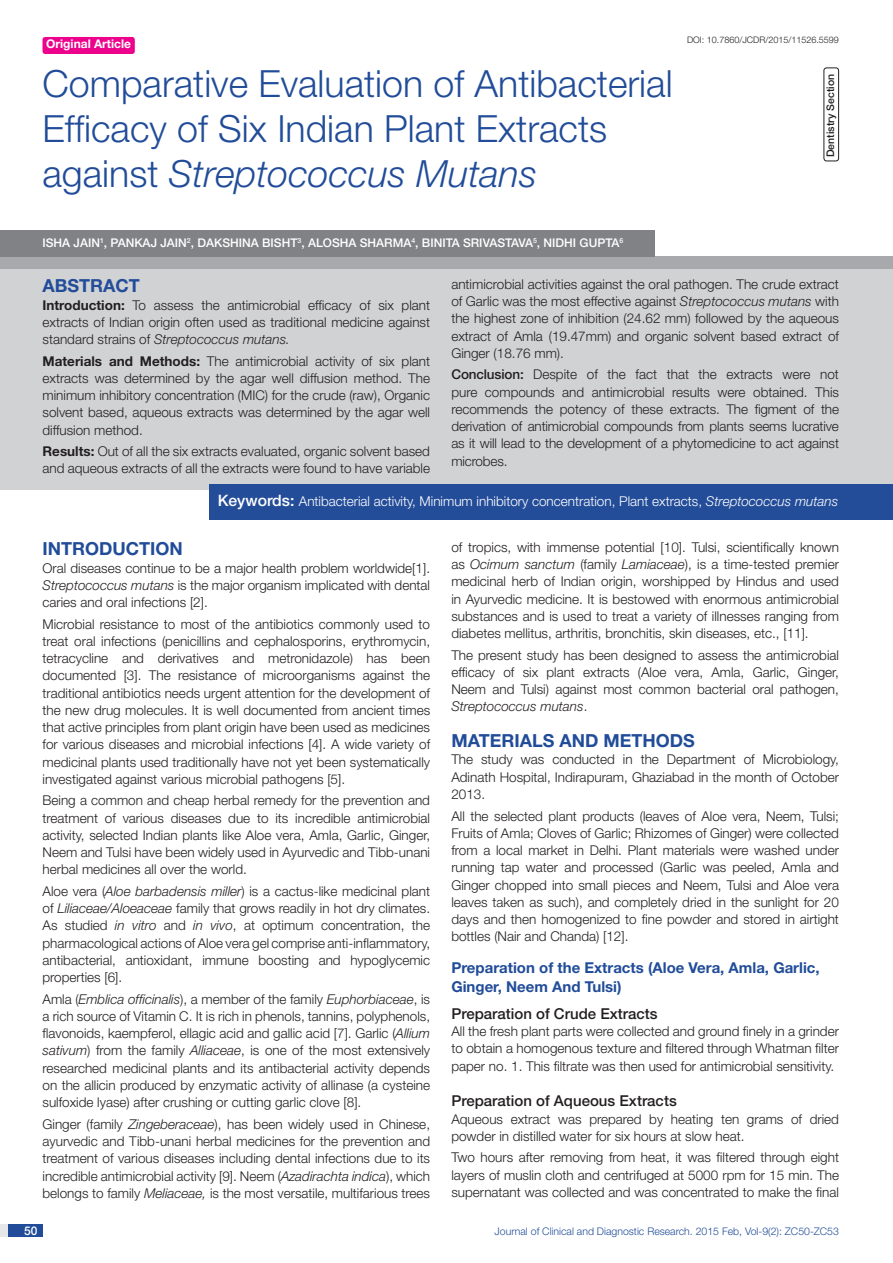
<style>
.page{position:relative;width:893px;height:1263px;background:#fff}
.page>*{position:absolute;margin:0;border:0;box-sizing:border-box;transform-origin:0 0}
.t1{font:300 37.5px/45px "Helvetica Neue";color:#214c99}
.Level_1{font:700 18px "Helvetica Neue";color:#214c99}
.Abstract_head{font:700 18px "Helvetica Neue";color:#214c99}
.Level_2{font:700 15px/18.8px "Helvetica Neue";color:#214c99}
.level_4{font:500 15px "Helvetica Neue";color:#231f20}
.Body_text{font:300 13.5px/17.2px "Helvetica Neue";color:#231f20;text-align:justify}
.t2{font:300 13.5px "Helvetica Neue";color:#fff}
.Author{font:500 12px "Helvetica Neue";color:#fff}
.t3{font:700 12px "Helvetica Neue";color:#fff}
.t4{font:300 10.5px "Helvetica Neue";color:#214c99}
.t5{font:500 10.5px "Helvetica Neue";color:#231f20}
.DOI{font:300 9px "Helvetica Neue";color:#231f20}
.s1{font-style:italic}
.s2{color:#244d99}
.s3{font-weight:700}
.s4{font-weight:500}
.s5{font-weight:500;font-size:15.75px}
</style>
<div class="page">
<div style="left:0;top:1224px;width:43px;height:13px;background:#e6e7e9"></div>
<div style="left:8px;top:1224px;width:35px;height:13px;background:#214c99"></div>
<div style="left:43px;top:37px;width:92px;height:17px;background:#ed028c;border-radius:3px"></div>
<div style="left:0;top:268px;width:893px;height:222px;background:#d1d2d4"></div>
<div style="left:0;top:256px;width:893px;height:12px;background:#a8a9ad"></div>
<div style="left:0;top:230px;width:655px;height:27px;background:#808285"></div>
<div style="left:823px;top:68px;width:16px;height:93px;border:1px solid #231f20;border-radius:3px"></div>
<div style="left:209px;top:485px;width:684px;height:35px;background:#244d99"></div>
<p class="t3" style="left:46px;top:37px;width:87px">Original Article</p>
<p class="t1" style="left:43px;top:60px;width:632px">Comparative Evaluation of Antibacterial<br>Efficacy of Six Indian Plant Extracts against <span class="s1">Streptococcus Mutans</span></p>
<p class="DOI" style="left:687px;top:35px;width:153px">DOI: 10.7860/JCDR/2015/11526.5599</p>
<p class="t5" style="left:824px;top:157px;width:85px;rotate:-90deg">Dentistry Section</p>
<p class="Author" style="left:43px;top:236px;width:582px">Isha Jain<sup>1</sup>, Pankaj Jain<sup>2</sup>, Dakshina Bis ht<sup>3</sup>, Alosha Sharma<sup>4</sup>, Binita Srivastava<sup>5</sup>, Nid hi Gupta<sup>6</sup></p>
<p class="Abstract_head" style="left:43px;top:275px;width:98px">ABST<span class="s2">RAC</span>T</p>
<p class="Body_text" style="left:43px;top:296px;width:389px"><span class="s3">Introduction:</span> To assess the antimicrobial efficacy of six plant extracts of Indian origin often used as traditional medicine against standard strains of <span class="s1">Streptococcus mutans.</span></p>
<p class="Body_text" style="left:43px;top:352px;width:389px"><span class="s3">Materials and Methods:</span> The antimicrobial activity of six plant extracts was determined by the agar well diffusion method. The minimum inhibitory concentration (MIC) for the crude (raw), Organic solvent based, aqueous extracts was determined by the agar well diffusion method.</p>
<p class="Body_text" style="left:43px;top:442px;width:389px"><span class="s3">Results:</span> Out of all the six extracts evaluated, organic solvent based and aqueous extracts of all the extracts were found to have variable</p>
<p class="Body_text" style="left:451px;top:275px;width:389px">antimicrobial activities against the oral pathogen. The crude extract of Garlic was the most effective against <span class="s1">Streptococcus mutans</span> with the highest zone of inhibition (24.62 mm) followed by the aqueous extract of Amla (19.47mm) and organic solvent based extract of Ginger (18.76 mm).</p>
<p class="Body_text" style="left:451px;top:366px;width:389px"><span class="s4">Conclusion:</span> Despite of the fact that the extracts were not pure compounds and antimicrobial results were obtained. This recommends the potency of these extracts. The figment of the derivation of antimicrobial compounds from plants seems lucrative as it will lead to the development of a phytomedicine to act against microbes.</p>
<p class="t2" style="left:218px;top:493px;width:622px"><span class="s5">Keywords:</span> Antibacterial activity, Minimum inhibitory concentration, Plant extracts, <span class="s1">Streptococcus mutans</span></p>
<p class="Level_1" style="left:43px;top:538px;width:142px">Introduction</p>
<p class="Body_text" style="left:43px;top:559px;width:389px">Oral diseases continue to be a major health problem worldwide[1].<br><span class="s1">Streptococcus mutans</span> is the major organism implicated with dental caries and oral infections [2].</p>
<p class="Body_text" style="left:43px;top:615px;width:389px">Microbial resistance to most of the antibiotics commonly used to treat oral infections (penicillins and cephalosporins, erythromycin, tetracycline and derivatives and metronidazole) has been documented [3]. The resistance of microorganisms against the traditional antibiotics needs urgent attention for the development of the new drug molecules. It is well documented from ancient times that active principles from plant origin have been used as medicines for various diseases and microbial infections [4]. A wide variety of medicinal plants used traditionally have not yet been systematically investigated against various microbial pathogens [5].</p>
<p class="Body_text" style="left:43px;top:792px;width:389px">Being a common and cheap herbal remedy for the prevention and treatment of various diseases due to its incredible antimicrobial activity, selected Indian plants like Aloe vera, Amla, Garlic, Ginger, Neem and Tulsi have been widely used in Ayurvedic and Tibb-unani herbal medicines all over the world.</p>
<p class="Body_text" style="left:43px;top:882px;width:389px">Aloe vera (<span class="s1">Aloe barbadensis miller</span>) is a cactus-like medicinal plant of <span class="s1">Liliaceae/Aloeaceae</span> family that grows readily in hot dry climates.<br>As studied <span class="s1">in vitro</span> and <span class="s1">in vivo</span>, at optimum concentration, the pharmacological actions of Aloe vera gel comprise anti-inflammatory, antibacterial, antioxidant, immune boosting and hypoglycemic properties [6].</p>
<p class="Body_text" style="left:43px;top:990px;width:389px">Amla (<span class="s1">Emblica officinalis</span>), a member of the family <span class="s1">Euphorbiaceae</span>, is a rich source of Vitamin C. It is rich in phenols, tannins, polyphenols, flavonoids, kaempferol, ellagic acid and gallic acid [7]. Garlic (<span class="s1">Allium sativum</span>) from the family <span class="s1">Alliaceae</span>, is one of the most extensively researched medicinal plants and its antibacterial activity depends on the allicin produced by enzymatic activity of allinase (a cysteine sulfoxide lyase) after crushing or cutting garlic clove [8].</p>
<p class="Body_text" style="left:43px;top:1115px;width:389px">Ginger (family <span class="s1">Zingeberaceae</span>), has been widely used in Chinese, ayurvedic and Tibb-unani herbal medicines for the prevention and treatment of various diseases including dental infections due to its incredible antimicrobial activity [9]. Neem (<span class="s1">Azadirachta indica</span>), which belongs to family <span class="s1">Meliaceae,</span> is the most versatile, multifarious trees</p>
<p class="Body_text" style="left:451px;top:538px;width:389px">of tropics, with immense potential [10]. Tulsi, scientifically known as <span class="s1">Ocimum sanctum</span> (family <span class="s1">Lamiaceae</span>), is a time-tested premier medicinal herb of Indian origin, worshipped by Hindus and used in Ayurvedic medicine. It is bestowed with enormous antimicrobial substances and is used to treat a variety of illnesses ranging from diabetes mellitus, arthritis, bronchitis, skin diseases, etc., [11].</p>
<p class="Body_text" style="left:451px;top:646px;width:389px">The present study has been designed to assess the antimicrobial efficacy of six plant extracts (Aloe vera, Amla, Garlic, Ginger, Neem and Tulsi) against most common bacterial oral pathogen, <span class="s1">Streptococcus mutans</span>.</p>
<p class="Level_1" style="left:451px;top:730px;width:243px">Materials and Methods</p>
<p class="Body_text" style="left:451px;top:751px;width:389px">The study was conducted in the Department of Microbiology, Adinath Hospital, Indirapuram, Ghaziabad in the month of October 2013.</p>
<p class="Body_text" style="left:451px;top:807px;width:389px">All the selected plant products (leaves of Aloe vera, Neem, Tulsi; Fruits of Amla; Cloves of Garlic; Rhizomes of Ginger) were collected from a local market in Delhi. Plant materials were washed under running tap water and processed (Garlic was peeled, Amla and Ginger chopped into small pieces and Neem, Tulsi and Aloe vera leaves taken as such), and completely dried in the sunlight for 20 days and then homogenized to fine powder and stored in airtight bottles (Nair and Chanda) [12].</p>
<p class="Level_2" style="left:451px;top:958px;width:370px">Preparation of the Extracts (Aloe Vera, Amla, Garlic,<br>Ginger, Neem And Tulsi)</p>
<p class="level_4" style="left:451px;top:1004px;width:208px">Preparation of Crude Extracts</p>
<p class="Body_text" style="left:451px;top:1022px;width:389px">All the fresh plant parts were collected and ground finely in a grinder to obtain a homogenous texture and filtered through Whatman filter paper no. 1. This filtrate was then used for antimicrobial sensitivity.</p>
<p class="level_4" style="left:451px;top:1092px;width:227px">Preparation of Aqueous Extracts</p>
<p class="Body_text" style="left:451px;top:1110px;width:389px">Aqueous extract was prepared by heating ten grams of dried powder in distilled water for six hours at slow heat.</p>
<p class="Body_text" style="left:451px;top:1148px;width:389px">Two hours after removing from heat, it was filtered through eight layers of muslin cloth and centrifuged at 5000 rpm for 15 min. The supernatant was collected and was concentrated to make the final</p>
<p class="Author" style="left:24px;top:1223px;width:15px">50</p>
<p class="t4" style="left:495px;top:1225px;width:346px">Journal of Clinical and Diagnostic Research. 2015 Feb, Vol-9(2): ZC50-ZC53</p>
</div>
